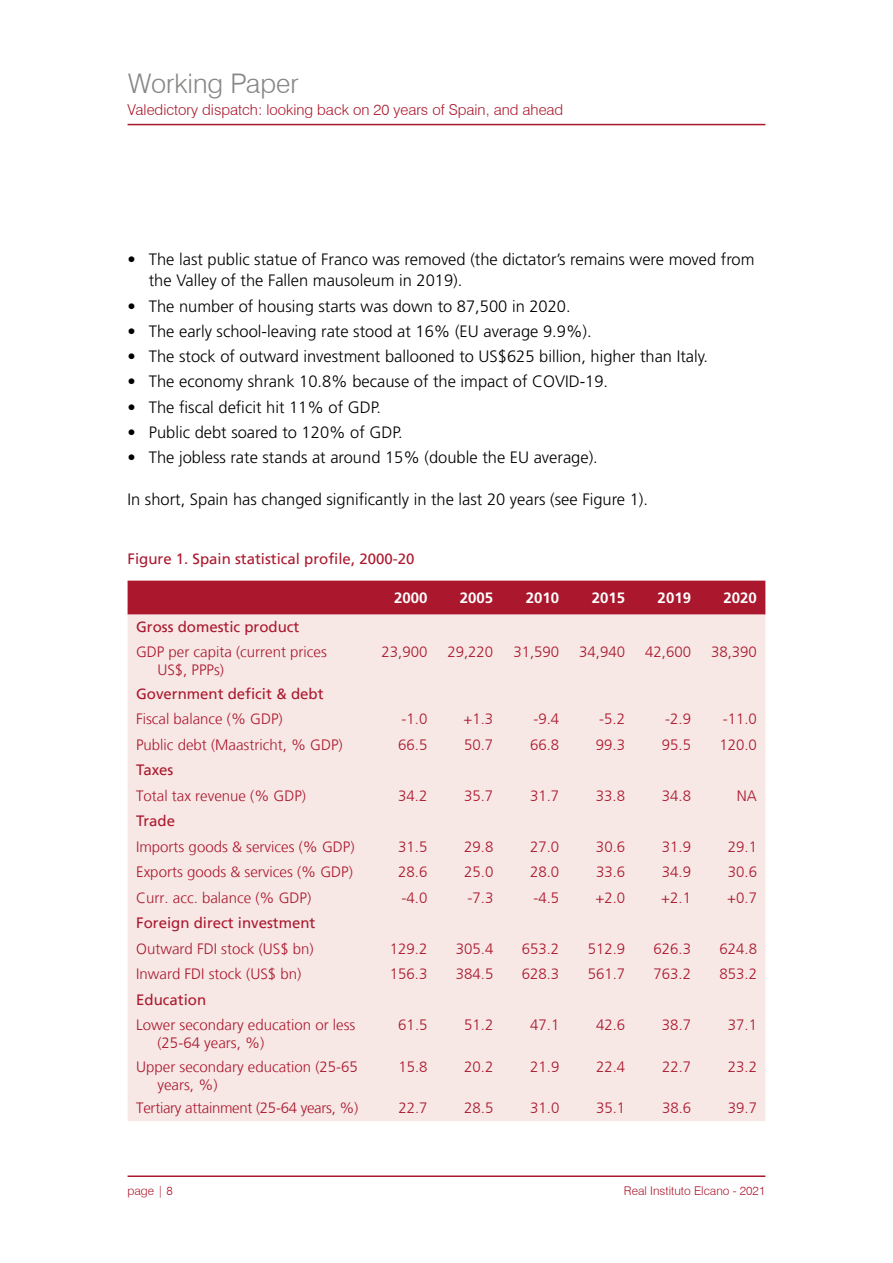
<style>
.page{position:relative;width:893px;height:1263px;background:#fff}
.page>*{position:absolute;margin:0;border:0;box-sizing:border-box;transform-origin:0 0}
.t1{font:300 27px "Swiss 721 BT";color:#878786}
.t2{font:300 16.5px/21px "Frutiger LT Std";color:#000}
.t3{font:300 15px/18px "Frutiger LT";color:#ab182d}
.t4{font:15px "Frutiger LT";color:#ab182d}
.t5{font:300 15px "Swiss 721 BT";color:#ab182d}
.t6{font:300 15px "Frutiger LT";letter-spacing:-.02em;color:#ab182d}
.t7{font:700 15px "Frutiger LT Std";color:#fff}
.t8{font:300 12px "Swiss 721 BT";color:#ab182d}
</style>
<div class="page">
<hr style="left:128px;top:124px;width:637px;height:1px;background:#ab182d">
<hr style="left:128px;top:1175px;width:637px;height:2px;background:#ab182d">
<div style="left:128px;top:581px;width:637px;height:34px;background:#ab182d"></div>
<div style="left:128px;top:615px;width:637px;height:506px;background:#f7e8e6"></div>
<h1 class="t1" style="left:128px;top:73px;width:172px">Working Paper</h1>
<p class="t5" style="left:128px;top:104px;width:437px">Valedictory dispatch: looking back on 20 years of Spain, and ahead</p>
<p class="t2" style="left:149px;top:250px;width:607px;text-indent:-21px">• The last public statue of Franco was removed (the dictator’s remains were moved from the Valley of the Fallen mausoleum in 2019).</p>
<p class="t2" style="left:128px;top:296px;width:445px">• The number of housing starts was down to 87,500 in 2020.</p>
<p class="t2" style="left:128px;top:322px;width:466px">• The early school-leaving rate stood at 16% (EU average 9.9%).</p>
<p class="t2" style="left:128px;top:347px;width:582px">• The stock of outward investment ballooned to US$625 billion, higher than Italy.</p>
<p class="t2" style="left:128px;top:372px;width:482px">• The economy shrank 10.8% because of the impact of COVID-19.</p>
<p class="t2" style="left:128px;top:397px;width:255px">• The fiscal deficit hit 11% of GDP.</p>
<p class="t2" style="left:128px;top:423px;width:277px">• Public debt soared to 120% of GDP.</p>
<p class="t2" style="left:128px;top:448px;width:472px">• The jobless rate stands at around 15% (double the EU average).</p>
<p class="t2" style="left:128px;top:490px;width:522px">In short, Spain has changed significantly in the last 20 years (see Figure 1).</p>
<p class="t4" style="left:128px;top:552px;width:288px">Figure 1. Spain statistical profile, 2000-20</p>
<p class="t7" style="left:394px;top:592px;width:35px">2000</p>
<p class="t7" style="left:460px;top:592px;width:35px">2005</p>
<p class="t7" style="left:526px;top:592px;width:35px">2010</p>
<p class="t7" style="left:592px;top:592px;width:35px">2015</p>
<p class="t7" style="left:658px;top:592px;width:35px">2019</p>
<p class="t7" style="left:724px;top:592px;width:35px">2020</p>
<p class="t4" style="left:136px;top:620px;width:165px">Gross domestic product</p>
<p class="t3" style="left:157px;top:644px;width:171px;text-indent:-21px">GDP per capita (current prices<br>US$, PPPs)</p>
<p class="t3" style="left:381px;top:644px;width:47px">23,900</p>
<p class="t3" style="left:447px;top:644px;width:47px">29,220</p>
<p class="t3" style="left:513px;top:644px;width:47px">31,590</p>
<p class="t3" style="left:579px;top:644px;width:47px">34,940</p>
<p class="t3" style="left:645px;top:644px;width:47px">42,600</p>
<p class="t3" style="left:711px;top:644px;width:47px">38,390</p>
<p class="t4" style="left:136px;top:687px;width:189px">Government deficit &amp; debt</p>
<p class="t3" style="left:136px;top:711px;width:148px">Fiscal balance (% GDP)</p>
<p class="t3" style="left:402px;top:711px;width:27px">-1.0</p>
<p class="t3" style="left:463px;top:711px;width:31px">+1.3</p>
<p class="t3" style="left:533px;top:711px;width:27px">-9.4</p>
<p class="t3" style="left:599px;top:711px;width:27px">-5.2</p>
<p class="t3" style="left:665px;top:711px;width:27px">-2.9</p>
<p class="t3" style="left:723px;top:711px;width:36px">-11.0</p>
<p class="t3" style="left:136px;top:736px;width:208px">Public debt (Maastricht, % GDP)</p>
<p class="t3" style="left:398px;top:736px;width:31px">66.5</p>
<p class="t3" style="left:464px;top:736px;width:31px">50.7</p>
<p class="t3" style="left:530px;top:736px;width:31px">66.8</p>
<p class="t3" style="left:596px;top:736px;width:31px">99.3</p>
<p class="t3" style="left:662px;top:736px;width:31px">95.5</p>
<p class="t3" style="left:719px;top:736px;width:39px">120.0</p>
<p class="t4" style="left:136px;top:764px;width:39px">Taxes</p>
<p class="t3" style="left:136px;top:787px;width:172px">Total tax revenue (% GDP)</p>
<p class="t3" style="left:398px;top:787px;width:31px">34.2</p>
<p class="t3" style="left:464px;top:787px;width:31px">35.7</p>
<p class="t3" style="left:530px;top:787px;width:31px">31.7</p>
<p class="t3" style="left:596px;top:787px;width:31px">33.8</p>
<p class="t3" style="left:662px;top:787px;width:31px">34.8</p>
<p class="t3" style="left:737px;top:787px;width:22px">NA</p>
<p class="t4" style="left:136px;top:815px;width:40px">Trade</p>
<p class="t3" style="left:136px;top:839px;width:220px">Imports goods &amp; services (% GDP)</p>
<p class="t3" style="left:398px;top:839px;width:31px">31.5</p>
<p class="t3" style="left:464px;top:839px;width:31px">29.8</p>
<p class="t3" style="left:530px;top:839px;width:31px">27.0</p>
<p class="t3" style="left:596px;top:839px;width:31px">30.6</p>
<p class="t3" style="left:662px;top:839px;width:31px">31.9</p>
<p class="t3" style="left:728px;top:839px;width:31px">29.1</p>
<p class="t3" style="left:136px;top:864px;width:218px">Exports goods &amp; services (% GDP)</p>
<p class="t3" style="left:398px;top:864px;width:31px">28.6</p>
<p class="t3" style="left:464px;top:864px;width:31px">25.0</p>
<p class="t3" style="left:530px;top:864px;width:31px">28.0</p>
<p class="t3" style="left:596px;top:864px;width:31px">33.6</p>
<p class="t3" style="left:662px;top:864px;width:31px">34.9</p>
<p class="t3" style="left:728px;top:864px;width:31px">30.6</p>
<p class="t3" style="left:136px;top:890px;width:177px">Curr. acc. balance (% GDP)</p>
<p class="t3" style="left:402px;top:890px;width:27px">-4.0</p>
<p class="t3" style="left:467px;top:890px;width:27px">-7.3</p>
<p class="t3" style="left:533px;top:890px;width:27px">-4.5</p>
<p class="t3" style="left:595px;top:890px;width:31px">+2.0</p>
<p class="t3" style="left:661px;top:890px;width:31px">+2.1</p>
<p class="t3" style="left:727px;top:890px;width:31px">+0.7</p>
<p class="t4" style="left:136px;top:917px;width:181px">Foreign direct investment</p>
<p class="t3" style="left:136px;top:941px;width:179px">Outward FDI stock (US$ bn)</p>
<p class="t3" style="left:390px;top:941px;width:39px">129.2</p>
<p class="t3" style="left:456px;top:941px;width:39px">305.4</p>
<p class="t3" style="left:522px;top:941px;width:39px">653.2</p>
<p class="t3" style="left:588px;top:941px;width:39px">512.9</p>
<p class="t3" style="left:654px;top:941px;width:39px">626.3</p>
<p class="t3" style="left:719px;top:941px;width:39px">624.8</p>
<p class="t3" style="left:136px;top:966px;width:167px">Inward FDI stock (US$ bn)</p>
<p class="t3" style="left:390px;top:966px;width:39px">156.3</p>
<p class="t3" style="left:456px;top:966px;width:39px">384.5</p>
<p class="t3" style="left:522px;top:966px;width:39px">628.3</p>
<p class="t3" style="left:588px;top:966px;width:39px">561.7</p>
<p class="t3" style="left:654px;top:966px;width:39px">763.2</p>
<p class="t3" style="left:719px;top:966px;width:39px">853.2</p>
<p class="t4" style="left:136px;top:993px;width:72px">Education</p>
<p class="t3" style="left:157px;top:1017px;width:199px;text-indent:-21px">Lower secondary education or less (25-64 years, %)</p>
<p class="t3" style="left:398px;top:1017px;width:31px">61.5</p>
<p class="t3" style="left:464px;top:1017px;width:31px">51.2</p>
<p class="t3" style="left:530px;top:1017px;width:31px">47.1</p>
<p class="t3" style="left:596px;top:1017px;width:31px">42.6</p>
<p class="t3" style="left:662px;top:1017px;width:31px">38.7</p>
<p class="t3" style="left:728px;top:1017px;width:31px">37.1</p>
<p class="t3" style="left:157px;top:1058px;width:202px;text-indent:-21px">Upper secondary education (25-65 years, %)</p>
<p class="t3" style="left:398px;top:1058px;width:31px">15.8</p>
<p class="t3" style="left:464px;top:1058px;width:31px">20.2</p>
<p class="t3" style="left:530px;top:1058px;width:31px">21.9</p>
<p class="t3" style="left:596px;top:1058px;width:31px">22.4</p>
<p class="t3" style="left:662px;top:1058px;width:31px">22.7</p>
<p class="t3" style="left:728px;top:1058px;width:31px">23.2</p>
<p class="t6" style="left:136px;top:1101px;width:224px">Tertiary attainment (25-64 years, %)</p>
<p class="t3" style="left:398px;top:1100px;width:31px">22.7</p>
<p class="t3" style="left:464px;top:1100px;width:31px">28.5</p>
<p class="t3" style="left:530px;top:1100px;width:31px">31.0</p>
<p class="t3" style="left:596px;top:1100px;width:31px">35.1</p>
<p class="t3" style="left:662px;top:1100px;width:31px">38.6</p>
<p class="t3" style="left:728px;top:1100px;width:31px">39.7</p>
<p class="t8" style="left:128px;top:1185px;width:47px">page | 8</p>
<p class="t8" style="left:624px;top:1186px;width:143px">Real Instituto Elcano - 2021</p>
</div>
